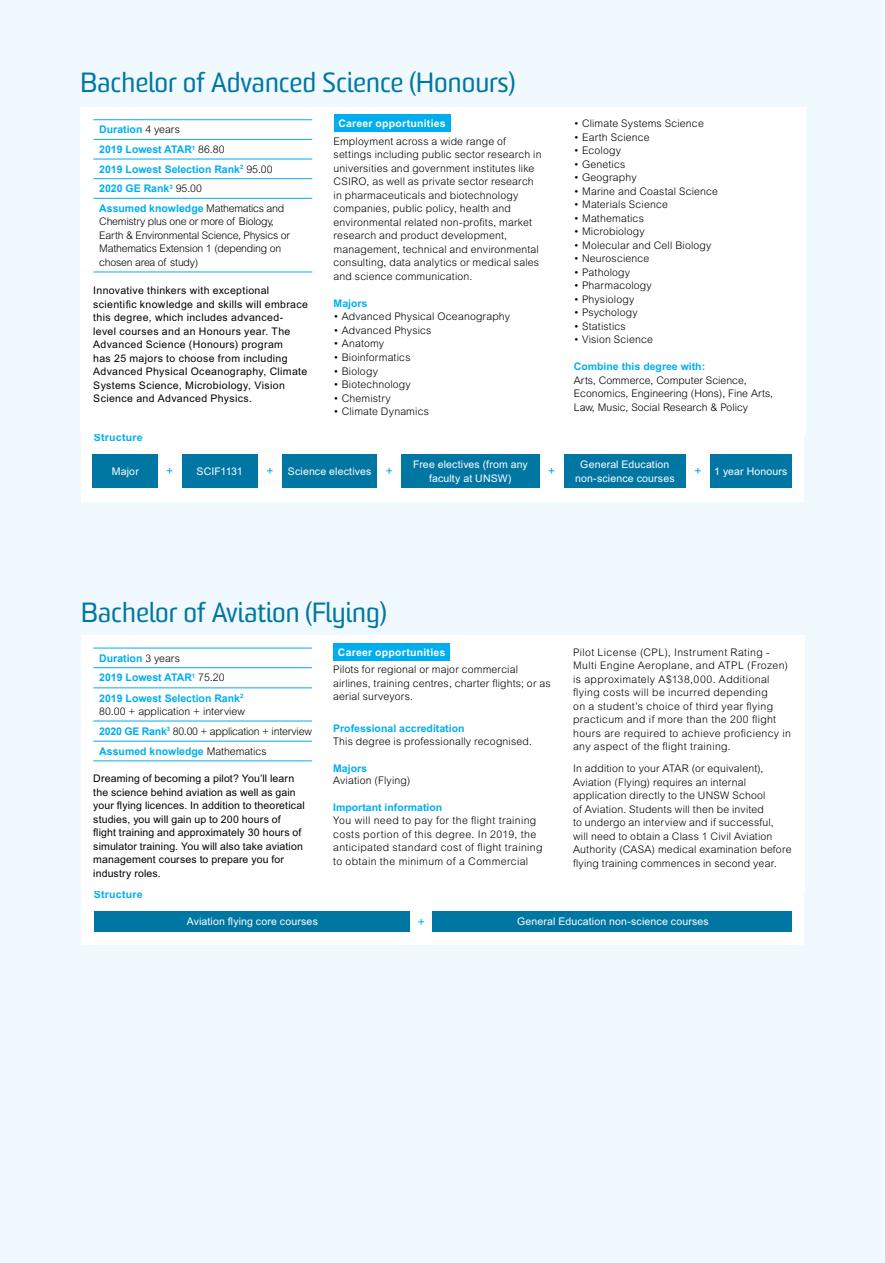
<style>
.page{position:relative;width:885px;height:1263px;background:#fff}
.page>*{position:absolute;margin:0;border:0;box-sizing:border-box;transform-origin:0 0}
.t1{font:27px "Sommet";color:#0076a3}
.t2{font:12px "Arial MT Std";color:#00aeef}
.t3{font:300 10.5px/13.5px "Arial MT Std";letter-spacing:.015em;color:#000}
.t4{font:10.5px/13.5px "Arial MT Std";letter-spacing:.03em;color:#000}
.t5{font:300 10.5px/13.5px "Arial MT Std";letter-spacing:.035em;color:#000}
.t6{font:700 10.5px/19.6px "Arial";color:#00aeef}
.t7{font:10.5px/13.5px "Arial MT Std";letter-spacing:.015em;color:#fff;text-align:center}
.t8{font:300 10.5px/13.5px "Arial MT Std";letter-spacing:-.02em;color:#000}
.t9{font:700 10.5px "Arial MT Std";color:#00aeef}
.t10{font:300 10.5px/19.6px "Arial MT Std";letter-spacing:-.005em;color:#000}
.t11{font:700 10.5px "Arial MT Std";letter-spacing:.02em;color:#fff}
.t12{font:700 10.5px "Arial MT Std";letter-spacing:.02em;color:#00aeef}
.t13{font:10.5px "Arial MT Std";letter-spacing:-.025em;color:#fff}
.s1{font-family:"Arial MT Std";font-weight:300;color:#000}
.s2{font-size:12px;color:#00aeef}
.s3{font-family:"Arial";font-weight:700;color:#00aeef}
</style>
<div class="page">
<div style="left:0;top:0;width:884px;height:1263px;background:#eff9fe"></div>
<div style="left:81px;top:891px;width:722px;height:53px;background:#fff"></div>
<div style="left:81px;top:433px;width:722px;height:69px;background:#fff"></div>
<div style="left:80px;top:635px;width:724px;height:256px;background:#fff"></div>
<hr style="left:93px;top:648px;width:219px;height:1px;background:#00aeef">
<hr style="left:93px;top:667px;width:219px;height:1px;background:#00aeef">
<hr style="left:93px;top:688px;width:219px;height:1px;background:#00aeef">
<hr style="left:93px;top:721px;width:219px;height:1px;background:#00aeef">
<hr style="left:93px;top:741px;width:219px;height:1px;background:#00aeef">
<hr style="left:93px;top:761px;width:219px;height:1px;background:#00aeef">
<div style="left:333px;top:643px;width:117px;height:17px;background:#00aeef"></div>
<div style="left:80px;top:107px;width:725px;height:326px;background:#fff"></div>
<hr style="left:93px;top:119px;width:219px;height:1px;background:#00aeef">
<hr style="left:93px;top:139px;width:219px;height:1px;background:#00aeef">
<hr style="left:93px;top:159px;width:219px;height:1px;background:#00aeef">
<hr style="left:93px;top:178px;width:219px;height:1px;background:#00aeef">
<hr style="left:93px;top:198px;width:219px;height:1px;background:#00aeef">
<hr style="left:93px;top:272px;width:219px;height:1px;background:#00aeef">
<div style="left:333px;top:115px;width:117px;height:17px;background:#00aeef"></div>
<div style="left:94px;top:911px;width:316px;height:21px;background:#0076a3"></div>
<div style="left:431px;top:911px;width:360px;height:20px;background:#0076a3"></div>
<div style="left:93px;top:454px;width:65px;height:34px;background:#0076a3"></div>
<div style="left:181px;top:454px;width:77px;height:34px;background:#0076a3"></div>
<div style="left:281px;top:454px;width:96px;height:34px;background:#0076a3"></div>
<div style="left:401px;top:454px;width:139px;height:34px;background:#0076a3"></div>
<div style="left:563px;top:454px;width:123px;height:34px;background:#0076a3"></div>
<div style="left:709px;top:454px;width:83px;height:34px;background:#0076a3"></div>
<div style="left:410px;top:910px;width:22px;height:22px;background:#fff"></div>
<h1 class="t1" style="left:80px;top:66px;width:436px">Bachelor of Advanced Science (Honours)</h1>
<p class="t6" style="left:99px;top:120px;width:186px">Duration <span class="s1">4 years<br></span>2019 Lowest ATAR<sup>1</sup> <span class="s1">86.80<br></span>2019 Lowest Selection Rank<sup>2</sup> <span class="s1">95.00<br></span>2020 GE Rank<sup>3</sup> <span class="s1">95.00<br></span>Assumed knowledge <span class="s1">Mathematics and</span></p>
<p class="t8" style="left:99px;top:215px;width:192px">Chemistry plus one or more of Biology, Earth &amp; Environmental Science, Physics or Mathematics Extension 1 (depending on chosen area of study)</p>
<p class="t4" style="left:93px;top:284px;width:216px">Innovative thinkers with exceptional scientific knowledge and skills will embrace this degree, which includes advanced&shy;level courses and an Honours year. The Advanced Science (Honours) program<br>has 25 majors to choose from including Advanced Physical Oceanography, Climate Systems Science, Microbiology, Vision Science and Advanced Physics.</p>
<p class="t12" style="left:94px;top:431px;width:50px">Structure</p>
<p class="t11" style="left:338px;top:117px;width:109px">Career opportunities</p>
<p class="t3" style="left:333px;top:134px;width:209px">Employment across a wide range of settings including public sector research in universities and government institutes like CSIRO, as well as private sector research in pharmaceuticals and biotechnology companies, public policy, health and environmental related non-profits, market research and product development, management, technical and environmental consulting, data analytics or medical sales and science communication.</p>
<p class="t9" style="left:333px;top:297px;width:35px">Majors</p>
<p class="t3" style="left:333px;top:310px;width:178px">• Advanced Physical Oceanography</p>
<p class="t3" style="left:333px;top:323px;width:99px">• Advanced Physics</p>
<p class="t3" style="left:333px;top:337px;width:52px">• Anatomy</p>
<p class="t3" style="left:333px;top:350px;width:79px">• Bioinformatics</p>
<p class="t3" style="left:333px;top:364px;width:46px">• Biology</p>
<p class="t3" style="left:333px;top:378px;width:79px">• Biotechnology</p>
<p class="t3" style="left:333px;top:391px;width:59px">• Chemistry</p>
<p class="t3" style="left:333px;top:405px;width:97px">• Climate Dynamics</p>
<p class="t3" style="left:573px;top:117px;width:131px">• Climate Systems Science</p>
<p class="t3" style="left:573px;top:130px;width:77px">• Earth Science</p>
<p class="t3" style="left:573px;top:144px;width:49px">• Ecology</p>
<p class="t3" style="left:573px;top:157px;width:53px">• Genetics</p>
<p class="t3" style="left:573px;top:171px;width:64px">• Geography</p>
<p class="t3" style="left:573px;top:184px;width:146px">• Marine and Coastal Science</p>
<p class="t3" style="left:573px;top:198px;width:96px">• Materials Science</p>
<p class="t3" style="left:573px;top:211px;width:72px">• Mathematics</p>
<p class="t3" style="left:573px;top:225px;width:72px">• Microbiology</p>
<p class="t3" style="left:573px;top:238px;width:139px">• Molecular and Cell Biology</p>
<p class="t3" style="left:573px;top:252px;width:77px">• Neuroscience</p>
<p class="t3" style="left:573px;top:265px;width:58px">• Pathology</p>
<p class="t3" style="left:573px;top:279px;width:79px">• Pharmacology</p>
<p class="t3" style="left:573px;top:292px;width:62px">• Physiology</p>
<p class="t3" style="left:573px;top:306px;width:65px">• Psychology</p>
<p class="t3" style="left:573px;top:319px;width:53px">• Statistics</p>
<p class="t3" style="left:573px;top:333px;width:81px">• Vision Science</p>
<p class="t9" style="left:573px;top:360px;width:133px">Combine this degree with:</p>
<p class="t3" style="left:573px;top:373px;width:201px">Arts, Commerce, Computer Science,<br>Economics, Engineering (Hons), Fine Arts,<br>Law, Music, Social Research &amp; Policy</p>
<p class="t7" style="left:112px;top:464px;width:28px">Major</p>
<p class="t13" style="left:197px;top:465px;width:48px">SCIF1131</p>
<p class="t7" style="left:288px;top:464px;width:85px">Science electives</p>
<p class="t7" style="left:413px;top:458px;width:116px">Free electives (from any faculty at UNSW)</p>
<p class="t7" style="left:575px;top:458px;width:101px">General Education non-science courses</p>
<p class="t2" style="left:385px;top:464px;width:9px">+</p>
<p class="t2" style="left:548px;top:464px;width:9px">+</p>
<p class="t7" style="left:694px;top:464px;width:94px"><span class="s2">+</span> 1 year Honours</p>
<p class="t2" style="left:166px;top:464px;width:9px">+</p>
<p class="t2" style="left:266px;top:464px;width:9px">+</p>
<h1 class="t1" style="left:81px;top:596px;width:306px">Bachelor of Aviation (Flying)</h1>
<p class="t6" style="left:99px;top:648px;width:146px">Duration <span class="s1">3 years<br></span>2019 Lowest ATAR<sup>1</sup> <span class="s1">75.20<br></span>2019 Lowest Selection Rank<sup>2</sup></p>
<p class="t10" style="left:99px;top:701px;width:214px">80.00 + application + interview<br><span class="s3">2020 GE Rank</span><sup>3</sup> 80.00 + application + interview</p>
<p class="t6" style="left:99px;top:742px;width:169px">Assumed knowledge <span class="s1">Mathematics</span></p>
<p class="t4" style="left:93px;top:771px;width:213px">Dreaming of becoming a pilot? You’ll learn the science behind aviation as well as gain your flying licences. In addition to theoretical studies, you will gain up to 200 hours of flight training and approximately 30 hours of simulator training. You will also take aviation management courses to prepare you for industry roles.</p>
<p class="t12" style="left:94px;top:888px;width:50px">Structure</p>
<p class="t11" style="left:338px;top:646px;width:109px">Career opportunities</p>
<p class="t3" style="left:333px;top:663px;width:219px">Pilots for regional or major commercial airlines, training centres, charter flights; or as aerial surveyors.</p>
<p class="t9" style="left:333px;top:722px;width:133px">Professional accreditation</p>
<p class="t3" style="left:333px;top:734px;width:200px">This degree is professionally recognised.</p>
<p class="t9" style="left:333px;top:762px;width:35px">Majors</p>
<p class="t3" style="left:333px;top:773px;width:78px">Aviation (Flying)</p>
<p class="t9" style="left:333px;top:801px;width:111px">Important information</p>
<p class="t5" style="left:333px;top:814px;width:211px">You will need to pay for the flight training costs portion of this degree. In 2019, the anticipated standard cost of flight training to obtain the minimum of a Commercial</p>
<p class="t5" style="left:573px;top:645px;width:219px">Pilot License (CPL), Instrument Rating - Multi Engine Aeroplane, and ATPL (Frozen) is approximately A$138,000. Additional flying costs will be incurred depending<br>on a student’s choice of third year flying practicum and if more than the 200 flight hours are required to achieve proficiency in any aspect of the flight training.</p>
<p class="t3" style="left:573px;top:761px;width:220px">In addition to your ATAR (or equivalent), Aviation (Flying) requires an internal application directly to the UNSW School<br>of Aviation. Students will then be invited<br>to undergo an interview and if successful,<br>will need to obtain a Class 1 Civil Aviation Authority (CASA) medical examination before flying training commences in second year.</p>
<p class="t7" style="left:187px;top:915px;width:133px">Aviation flying core courses</p>
<p class="t7" style="left:517px;top:914px;width:193px">General Education non-science courses</p>
<p class="t2" style="left:417px;top:914px;width:9px">+</p>
</div>
